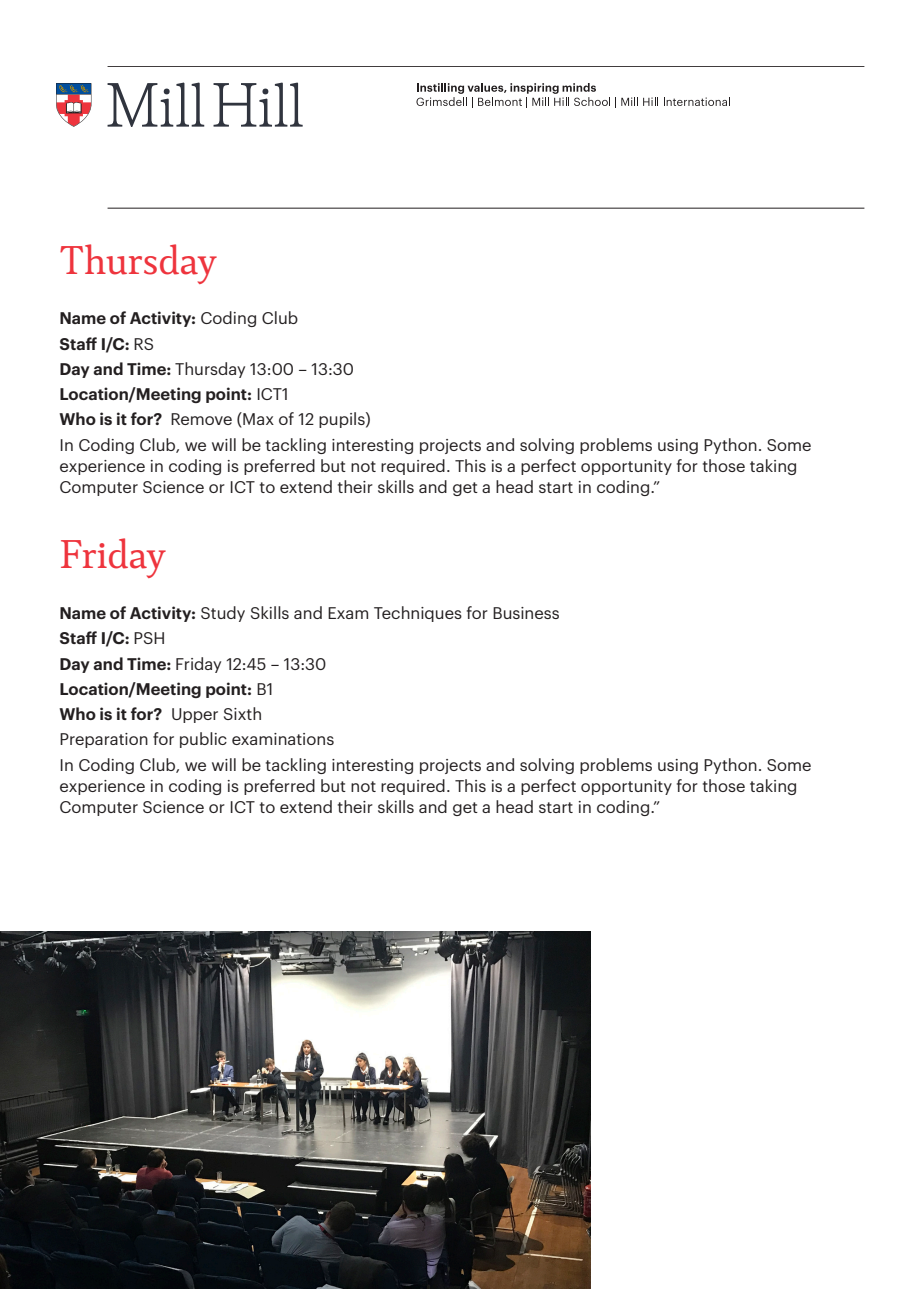
<style>
.page{position:relative;width:919px;height:1289px;background:#fff}
.page>*{position:absolute;margin:0;border:0;box-sizing:border-box;transform-origin:0 0}
.t1{font:45px "Cultura New";color:#ee343d}
.t2{font:16.5px/21px "Graphik";color:#231f20}
.t3{font:600 16.5px "Graphik";color:#231f20}
.s1{font-weight:400}
.s2{font-weight:600}
</style>
<div class="page">
<svg style="left:107px;top:82px;width:195px;height:45px"></svg>
<svg style="left:56px;top:83px;width:35px;height:44px"></svg>
<hr style="left:107px;top:66px;width:757px;height:1px;background:#231f20">
<hr style="left:107px;top:208px;width:757px;height:1px;background:#231f20">
<svg style="left:416px;top:83px;width:311px;height:25px"></svg>
<img style="left:0;top:931px;width:590px;height:357px">
<p class="t1" style="left:60px;top:236px;width:159px">Thursday</p>
<p class="t3" style="left:60px;top:306px;width:240px">Name of Activity: <span class="s1">Coding Club</span></p>
<p class="t3" style="left:60px;top:331px;width:96px">Staff I/C: <span class="s1">RS</span></p>
<p class="t2" style="left:60px;top:357px;width:296px"><span class="s2">Day and Time:</span> Thursday 13:00 – 13:30</p>
<p class="t3" style="left:60px;top:381px;width:231px">Location/Meeting point: <span class="s1">ICT1</span></p>
<p class="t2" style="left:60px;top:407px;width:313px"><span class="s2">Who is it for?</span> Remove (Max of 12 pupils)</p>
<p class="t2" style="left:60px;top:433px;width:753px">In Coding Club, we will be tackling interesting projects and solving problems using Python. Some experience in coding is preferred but not required. This is a perfect opportunity for those taking<br>Computer Science or ICT to extend their skills and get a head start in coding.”</p>
<p class="t1" style="left:60px;top:531px;width:108px">Friday</p>
<p class="t2" style="left:60px;top:601px;width:501px"><span class="s2">Name of Activity:</span> Study Skills and Exam Techniques for Business</p>
<p class="t3" style="left:60px;top:625px;width:107px">Staff I/C: <span class="s1">PSH</span></p>
<p class="t2" style="left:60px;top:651px;width:268px"><span class="s2">Day and Time:</span> Friday 12:45 – 13:30</p>
<p class="t3" style="left:60px;top:676px;width:215px">Location/Meeting point: <span class="s1">B1</span></p>
<p class="t3" style="left:60px;top:701px;width:204px">Who is it for? <span class="s1">Upper Sixth</span></p>
<p class="t2" style="left:60px;top:727px;width:276px">Preparation for public examinations</p>
<p class="t2" style="left:60px;top:752px;width:753px">In Coding Club, we will be tackling interesting projects and solving problems using Python. Some experience in coding is preferred but not required. This is a perfect opportunity for those taking<br>Computer Science or ICT to extend their skills and get a head start in coding.”</p>
</div>
